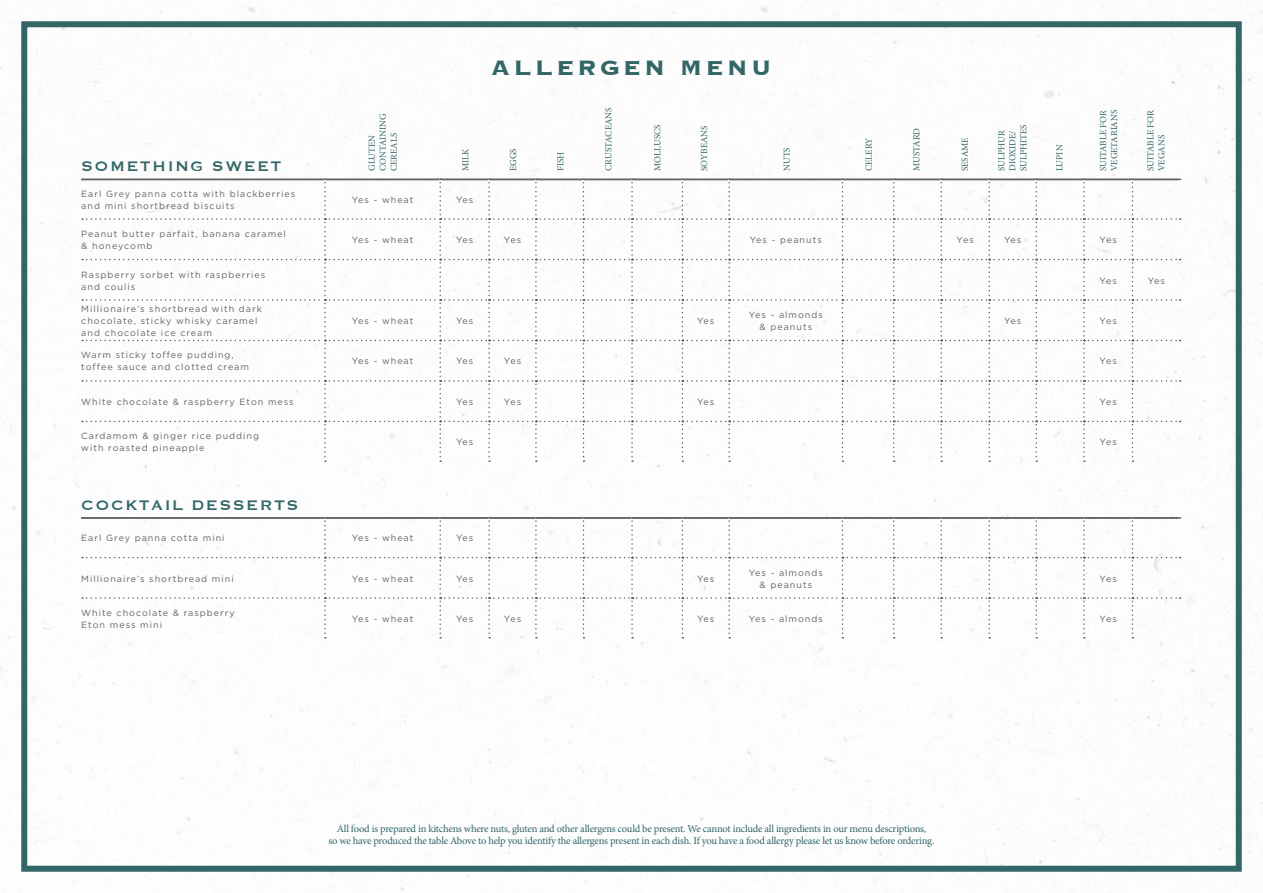
<style>
.page{position:relative;width:1263px;height:893px;background:#fff}
.page>*{position:absolute;margin:0;border:0;box-sizing:border-box;transform-origin:0 0}
.t1{font:700 27px "Copperplate";letter-spacing:.12em;color:#366}
.t2{font:18px "Copperplate";letter-spacing:.08em;color:#366}
.t3{font:10.5px/12px "Minion Pro";letter-spacing:-.02em;color:#366;text-align:center}
.t4{font:9.3px/11.1px "Minion Pro";color:#366}
.t5{font:9px/12px "Gotham HTF";letter-spacing:.11em;color:#646363}
</style>
<div class="page">
<div style="left:21px;top:21px;width:1221px;height:851px;border:6px solid #366"></div>
<hr style="left:81px;top:179px;width:1100px;height:1px;background:#646363">
<svg style="left:82px;top:179px;width:1098px;height:283px"></svg>
<svg style="left:82px;top:517px;width:1098px;height:121px"></svg>
<h2 class="t2" style="left:81px;top:154px;width:202px">SOMETHING SWEET</h2>
<p class="t4" style="left:366px;top:171px;width:59px;rotate:-90deg">GLUTEN<br>CONTAINING<br>CEREALS</p>
<h1 class="t1" style="left:491px;top:50px;width:283px">ALLERGEN MENU</h1>
<p class="t4" style="left:460px;top:171px;width:24px;rotate:-90deg">MILK</p>
<p class="t4" style="left:508px;top:171px;width:24px;rotate:-90deg">EGGS</p>
<p class="t4" style="left:555px;top:171px;width:21px;rotate:-90deg">FISH</p>
<p class="t4" style="left:603px;top:171px;width:65px;rotate:-90deg">CRUSTACEANS</p>
<p class="t4" style="left:652px;top:171px;width:48px;rotate:-90deg">MOLLUSCS</p>
<p class="t4" style="left:699px;top:171px;width:47px;rotate:-90deg">SOYBEANS</p>
<p class="t4" style="left:781px;top:171px;width:25px;rotate:-90deg">NUTS</p>
<p class="t4" style="left:863px;top:171px;width:34px;rotate:-90deg">CELERY</p>
<p class="t4" style="left:911px;top:171px;width:45px;rotate:-90deg">MUSTARD</p>
<p class="t4" style="left:959px;top:171px;width:35px;rotate:-90deg">SESAME</p>
<p class="t4" style="left:996px;top:171px;width:48px;rotate:-90deg">SULPHUR<br>DIOXIDE/<br>SULPHITES</p>
<p class="t4" style="left:1054px;top:171px;width:28px;rotate:-90deg">LUPIN</p>
<p class="t4" style="left:1097px;top:171px;width:63px;rotate:-90deg">SUITABLE FOR<br>VEGETARIANS</p>
<p class="t4" style="left:1145px;top:171px;width:62px;rotate:-90deg">SUITABLE FOR<br>VEGANS</p>
<p class="t5" style="left:81px;top:187px;width:215px">Earl Grey panna cotta with blackberries and mini shortbread biscuits</p>
<p class="t5" style="left:352px;top:193px;width:63px">Yes - wheat</p>
<p class="t5" style="left:456px;top:193px;width:19px">Yes</p>
<p class="t5" style="left:81px;top:228px;width:206px">Peanut butter parfait, banana caramel &amp; honeycomb</p>
<p class="t5" style="left:352px;top:234px;width:63px">Yes - wheat</p>
<p class="t5" style="left:456px;top:234px;width:19px">Yes</p>
<p class="t5" style="left:504px;top:234px;width:19px">Yes</p>
<p class="t5" style="left:750px;top:234px;width:73px">Yes - peanuts</p>
<p class="t5" style="left:957px;top:234px;width:19px">Yes</p>
<p class="t5" style="left:1004px;top:234px;width:19px">Yes</p>
<p class="t5" style="left:1099px;top:234px;width:19px">Yes</p>
<p class="t5" style="left:81px;top:268px;width:185px">Raspberry sorbet with raspberries and coulis</p>
<p class="t5" style="left:1099px;top:274px;width:19px">Yes</p>
<p class="t5" style="left:1148px;top:274px;width:19px">Yes</p>
<p class="t5" style="left:81px;top:303px;width:182px">Millionaire’s shortbread with dark chocolate, sticky whisky caramel and chocolate ice cream</p>
<p class="t5" style="left:352px;top:315px;width:63px">Yes - wheat</p>
<p class="t5" style="left:456px;top:315px;width:19px">Yes</p>
<p class="t5" style="left:697px;top:315px;width:19px">Yes</p>
<p class="t5" style="left:749px;top:309px;width:76px;text-align:center">Yes - almonds &amp; peanuts</p>
<p class="t5" style="left:1004px;top:315px;width:19px">Yes</p>
<p class="t5" style="left:1099px;top:315px;width:19px">Yes</p>
<p class="t5" style="left:81px;top:349px;width:169px">Warm sticky toffee pudding, toffee sauce and clotted cream</p>
<p class="t5" style="left:352px;top:355px;width:63px">Yes - wheat</p>
<p class="t5" style="left:456px;top:355px;width:19px">Yes</p>
<p class="t5" style="left:504px;top:355px;width:19px">Yes</p>
<p class="t5" style="left:1099px;top:355px;width:19px">Yes</p>
<p class="t5" style="left:81px;top:396px;width:214px">White chocolate &amp; raspberry Eton mess</p>
<p class="t5" style="left:456px;top:396px;width:19px">Yes</p>
<p class="t5" style="left:504px;top:396px;width:19px">Yes</p>
<p class="t5" style="left:697px;top:396px;width:19px">Yes</p>
<p class="t5" style="left:1099px;top:396px;width:19px">Yes</p>
<p class="t5" style="left:81px;top:430px;width:179px">Cardamom &amp; ginger rice pudding with roasted pineapple</p>
<p class="t5" style="left:456px;top:436px;width:19px">Yes</p>
<p class="t5" style="left:1099px;top:436px;width:19px">Yes</p>
<h2 class="t2" style="left:81px;top:493px;width:219px">COCKTAIL DESSERTS</h2>
<p class="t5" style="left:81px;top:532px;width:145px">Earl Grey panna cotta mini</p>
<p class="t5" style="left:352px;top:532px;width:63px">Yes - wheat</p>
<p class="t5" style="left:456px;top:532px;width:19px">Yes</p>
<p class="t5" style="left:81px;top:572px;width:154px">Millionaire’s shortbread mini</p>
<p class="t5" style="left:352px;top:572px;width:63px">Yes - wheat</p>
<p class="t5" style="left:456px;top:572px;width:19px">Yes</p>
<p class="t5" style="left:697px;top:572px;width:19px">Yes</p>
<p class="t5" style="left:749px;top:566px;width:76px;text-align:center">Yes - almonds &amp; peanuts</p>
<p class="t5" style="left:1099px;top:572px;width:19px">Yes</p>
<p class="t5" style="left:81px;top:607px;width:155px">White chocolate &amp; raspberry<br>Eton mess mini</p>
<p class="t5" style="left:352px;top:613px;width:63px">Yes - wheat</p>
<p class="t5" style="left:456px;top:613px;width:19px">Yes</p>
<p class="t5" style="left:504px;top:613px;width:19px">Yes</p>
<p class="t5" style="left:697px;top:613px;width:19px">Yes</p>
<p class="t5" style="left:749px;top:613px;width:76px">Yes - almonds</p>
<p class="t5" style="left:1099px;top:613px;width:19px">Yes</p>
<p class="t3" style="left:329px;top:822px;width:607px">All food is prepared in kitchens where nuts, gluten and other allergens could be present. We cannot include all ingredients in our menu descriptions,<br>so we have produced the table Above to help you identify the allergens present in each dish. If you have a food allergy please let us know before ordering.</p>
</div>
